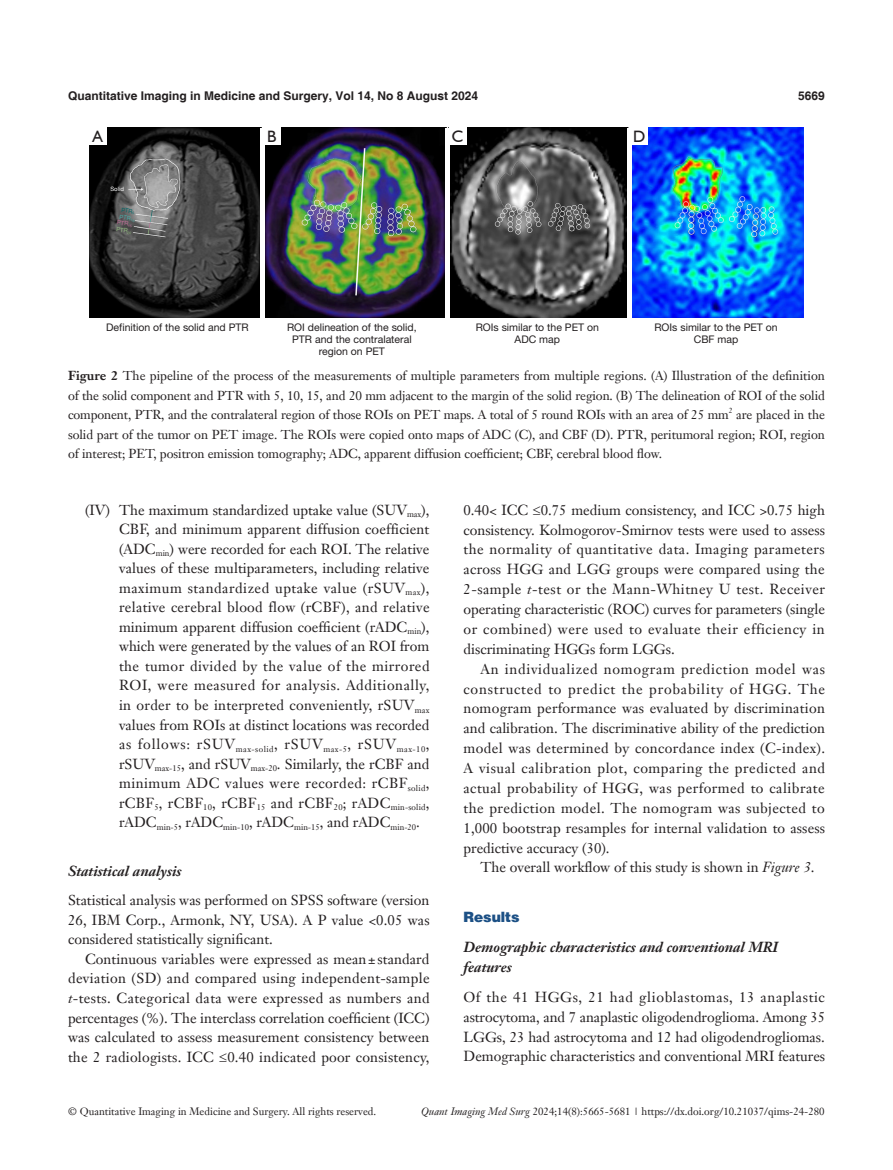
<style>
.page{position:relative;width:893px;height:1170px;background:#fff}
.page>*{position:absolute;margin:0;border:0;box-sizing:border-box;transform-origin:0 0}
.t1{font:16.5px "Humanist 521 BT";color:#231f20}
.t2{font:14.25px/19.5px "Janson Text LT";color:#231f20;text-align:justify}
.t3{font:italic 700 14.25px/19.8px "Janson Text LT";color:#231f20}
.t4{font:900 14.25px "Helvetica";color:#1c5085}
.t5{font:12.75px/19.5px "Janson Text LT";letter-spacing:-.005em;color:#231f20;text-align:justify}
.t6{font:700 12px "Helvetica";color:#231f20}
.t7{font:10.5px "Janson Text LT";color:#231f20}
.t8{font:10.5px/12px "Helvetica Neue LT Pro";color:#231f20;text-align:center}
.t9{font:7.5px "Janson Text LT";color:#231f20}
.t10{font:6px/6.9px "Helvetica Neue LT Pro";color:#be6f97}
.t11{font:6px/7.1px "Helvetica Neue LT Pro";color:#066}
.t12{font:6px "Helvetica Neue LT Pro";color:#fff}
.s1{color:#4aaba5}
.s2{color:#93ba81}
.s3{font-weight:700}
.s4{font-style:italic}
</style>
<div class="page">
<img style="left:89px;top:128px;width:715px;height:189px">
<hr style="left:260px;top:128px;width:4px;height:189px;background:#fff">
<hr style="left:446px;top:128px;width:4px;height:189px;background:#fff">
<hr style="left:628px;top:128px;width:4px;height:189px;background:#fff">
<div style="left:89px;top:128px;width:17px;height:17px;background:#fff"></div>
<div style="left:263px;top:128px;width:17px;height:17px;background:#fff"></div>
<div style="left:449px;top:128px;width:17px;height:17px;background:#fff"></div>
<div style="left:631px;top:128px;width:17px;height:17px;background:#fff"></div>
<p class="t6" style="left:68px;top:88px;width:412px">Quantitative Imaging in Medicine and Surgery, Vol 14, No 8 August 2024</p>
<p class="t6" style="left:798px;top:88px;width:28px">5669</p>
<p class="t1" style="left:93px;top:126px;width:12px">A</p>
<p class="t1" style="left:267px;top:126px;width:11px">B</p>
<p class="t1" style="left:452px;top:126px;width:13px">C</p>
<p class="t1" style="left:633px;top:126px;width:14px">D</p>
<p class="t12" style="left:110px;top:185px;width:15px">Solid</p>
<p class="t11" style="left:121px;top:206px;width:17px;rotate:8deg">PTR<sub>5<br></sub><span class="s1">PTR</span><sub>10</sub></p>
<p class="t10" style="left:118px;top:219px;width:17px;rotate:8deg">PTR<sub>15<br></sub><span class="s2">PTR</span><sub>20</sub></p>
<p class="t8" style="left:476px;top:321px;width:125px">ROIs similar to the PET on<br>ADC map</p>
<p class="t8" style="left:654px;top:321px;width:125px">ROIs similar to the PET on<br>CBF map</p>
<p class="t5" style="left:68px;top:366px;width:758px"><span class="s3">Figure 2</span> The pipeline of the process of the measurements of multiple parameters from multiple regions. (A) Illustration of the definition of the solid component and PTR with 5, 10, 15, and 20 mm adjacent to the margin of the solid region. (B) The delineation of ROI of the solid component, PTR, and the contralateral region of those ROIs on PET maps. A total of 5 round ROIs with an area of 25 mm</p>
<p class="t8" style="left:106px;top:321px;width:144px">Definition of the solid and PTR</p>
<p class="t8" style="left:287px;top:321px;width:131px">ROI delineation of the solid,<br>PTR and the contralateral region on PET</p>
<p class="t9" style="left:729px;top:405px;width:5px">2</p>
<p class="t5" style="left:68px;top:405px;width:758px;text-indent:668px">are placed in the solid part of the tumor on PET image. The ROIs were copied onto maps of ADC (C), and CBF (D). PTR, peritumoral region; ROI, region of interest; PET, positron emission tomography; ADC, apparent diffusion coefficient; CBF, cerebral blood flow.</p>
<p class="t2" style="left:119px;top:500px;width:312px;text-indent:-34px">(IV) The maximum standardized uptake value (SUV<sub>max</sub>), CBF, and minimum apparent diffusion coefficient (ADC<sub>min</sub>) were recorded for each ROI. The relative values of these multiparameters, including relative maximum standardized uptake value (rSUV<sub>max</sub>), relative cerebral blood flow (rCBF), and relative minimum apparent diffusion coefficient (rADC<sub>min</sub>), which were generated by the values of an ROI from the tumor divided by the value of the mirrored ROI, were measured for analysis. Additionally, in order to be interpreted conveniently, rSUV<sub>max </sub>values from ROIs at distinct locations was recorded as follows: rSUV<sub>max-solid</sub>, rSUV<sub>max-5</sub>, rSUV<sub>max-10</sub>, rSUV<sub>max-15</sub>, and rSUV<sub>max-20</sub>. Similarly, the rCBF and minimum ADC values were recorded: rCBF<sub>solid</sub>, rCBF<sub>5</sub>, rCBF<sub>10</sub>, rCBF<sub>15</sub> and rCBF<sub>20</sub>; rADC<sub>min-solid</sub>, rADC<sub>min-5</sub>, rADC<sub>min-10</sub>, rADC<sub>min-15</sub>, and rADC<sub>min-20</sub>.</p>
<p class="t3" style="left:68px;top:861px;width:115px">Statistical analysis</p>
<p class="t2" style="left:68px;top:890px;width:363px">Statistical analysis was performed on SPSS software (version 26, IBM Corp., Armonk, NY, USA). A P value &lt;0.05 was considered statistically significant.</p>
<p class="t2" style="left:68px;top:949px;width:363px;text-indent:17px">Continuous variables were expressed as mean± standard deviation (SD) and compared using independent-sample <span class="s4">t</span>-tests. Categorical data were expressed as numbers and percentages (%). The interclass correlation coefficient (ICC) was calculated to assess measurement consistency between the 2 radiologists. ICC ≤0.40 indicated poor consistency,</p>
<p class="t2" style="left:463px;top:499px;width:363px">0.40&lt; ICC ≤0.75 medium consistency, and ICC &gt;0.75 high consistency. Kolmogorov-Smirnov tests were used to assess the normality of quantitative data. Imaging parameters across HGG and LGG groups were compared using the 2-sample <span class="s4">t</span>-test or the Mann-Whitney U test. Receiver operating characteristic (ROC) curves for parameters (single or combined) were used to evaluate their efficiency in discriminating HGGs form LGGs.</p>
<p class="t2" style="left:463px;top:658px;width:363px;text-indent:17px">An individualized nomogram prediction model was constructed to predict the probability of HGG. The nomogram performance was evaluated by discrimination and calibration. The discriminative ability of the prediction model was determined by concordance index (C-index).<br>A visual calibration plot, comparing the predicted and actual probability of HGG, was performed to calibrate the prediction model. The nomogram was subjected to 1,000 bootstrap resamples for internal validation to assess predictive accuracy (30).</p>
<p class="t2" style="left:480px;top:857px;width:335px">The overall workflow of this study is shown in <span class="s4">Figure 3</span>.</p>
<p class="t4" style="left:463px;top:907px;width:58px">Results</p>
<p class="t3" style="left:463px;top:936px;width:316px">Demographic characteristics and conventional MRI features</p>
<p class="t2" style="left:463px;top:986px;width:363px">Of the 41 HGGs, 21 had glioblastomas, 13 anaplastic astrocytoma, and 7 anaplastic oligodendroglioma. Among 35<br>LGGs, 23 had astrocytoma and 12 had oligodendrogliomas.<br>Demographic characteristics and conventional MRI features</p>
<p class="t7" style="left:68px;top:1104px;width:310px">© Quantitative Imaging in Medicine and Surgery. All rights reserved.</p>
<p class="t7" style="left:421px;top:1104px;width:405px"><span class="s4">Quant Imaging Med Surg</span> 2024;14(8):5665-5681 | https://dx.doi.org/10.21037/qims-24-280</p>
</div>
